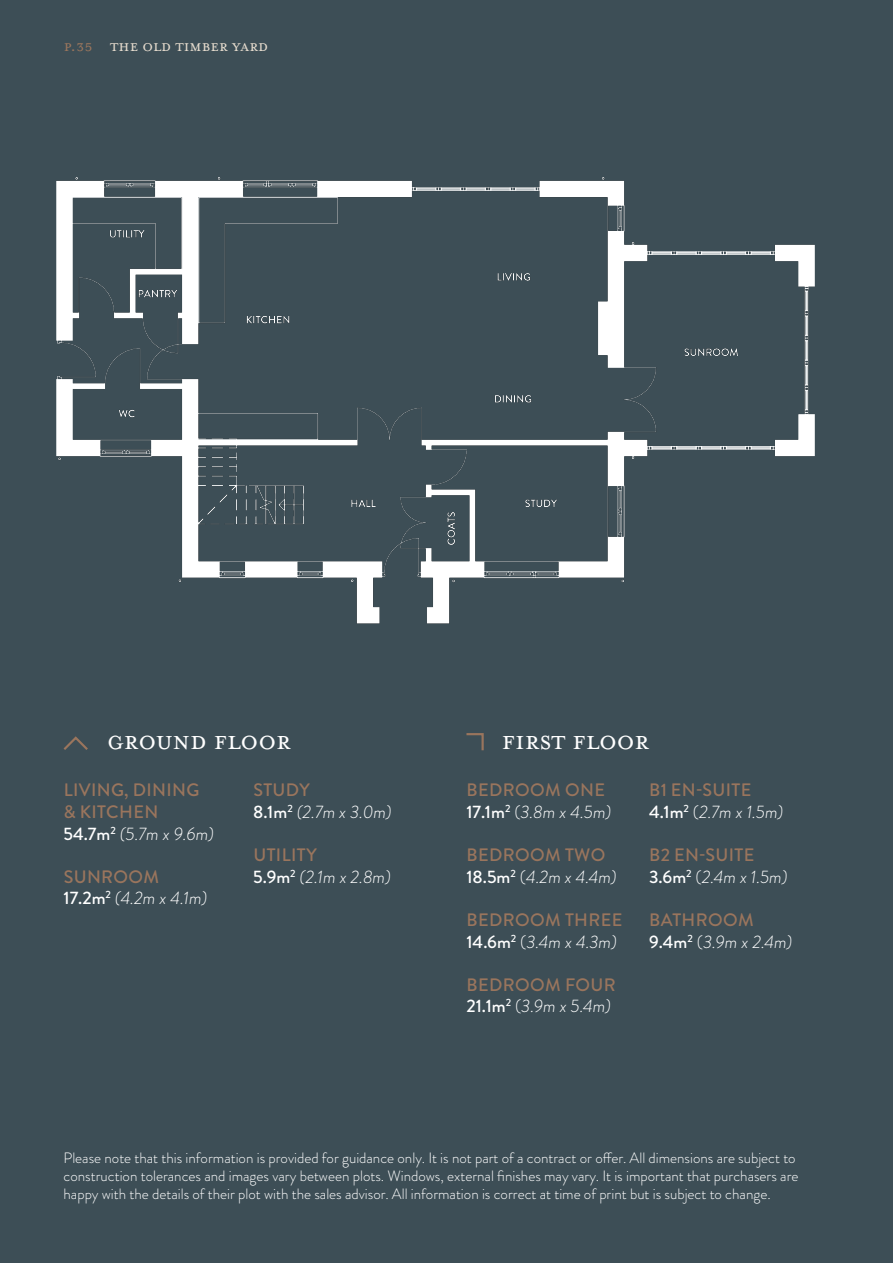
<style>
.page{position:relative;width:893px;height:1263px;background:#3d4e56}
.page>*{position:absolute;margin:0;border:0;box-sizing:border-box;transform-origin:0 0}
.t1{font:30px "Mrs Eaves All Small Caps OT";color:#fff}
.t2{font:italic 300 18px "Brandon Grotesque";color:#fff}
.t3{font:500 18px/21.6px "Brandon Grotesque";letter-spacing:.02em;color:#9a755d}
.t4{font:18px "Mrs Eaves All Small Caps OT";color:#e6dcce}
.t5{font:300 15px/18px "Brandon Grotesque";color:#fff}
.s1{color:#9b765d}
.s2{font-weight:500;font-style:normal}
.s3{font-style:normal}
</style>
<div class="page">
<svg style="left:63px;top:736px;width:25px;height:14px"></svg>
<svg style="left:466px;top:733px;width:18px;height:18px"></svg>
<img style="left:57px;top:178px;width:757px;height:446px">
<p class="t4" style="left:64px;top:39px;width:206px"><span class="s1">P.35</span> THE OLD TIMBER YARD</p>
<p class="t1" style="left:107px;top:728px;width:185px">GROUND FLOOR</p>
<p class="t1" style="left:502px;top:728px;width:149px">FIRST FLOOR</p>
<p class="t3" style="left:64px;top:780px;width:138px">LIVING, DINING &amp; KITCHEN</p>
<p class="t2" style="left:64px;top:821px;width:152px"><span class="s2">54.7m</span><sup>2</sup> (5.7m x 9.6m)</p>
<p class="t3" style="left:64px;top:866px;width:97px">SUNROOM</p>
<p class="t2" style="left:64px;top:886px;width:145px"><span class="s2">17.2m</span><sup>2</sup> (4.2m x 4.1m)</p>
<p class="t3" style="left:253px;top:780px;width:58px">STUDY</p>
<p class="t2" style="left:253px;top:799px;width:140px"><span class="s2">8.1m</span><sup>2</sup> (2.7m x 3.0m)</p>
<p class="t3" style="left:253px;top:844px;width:65px">UTILITY</p>
<p class="t2" style="left:253px;top:864px;width:139px"><span class="s2">5.9m</span><sup>2</sup> (2.1m x 2.8m)</p>
<p class="t3" style="left:467px;top:780px;width:140px">BEDROOM ONE</p>
<p class="t2" style="left:466px;top:799px;width:146px"><span class="s2">17.1m</span><sup>2</sup> <span class="s3">(</span>3.8m x 4.5m)</p>
<p class="t3" style="left:467px;top:844px;width:140px">BEDROOM TWO</p>
<p class="t2" style="left:466px;top:864px;width:152px"><span class="s2">18.5m</span><sup>2</sup> <span class="s3">(</span>4.2m x 4.4m)</p>
<p class="t3" style="left:467px;top:909px;width:157px">BEDROOM THREE</p>
<p class="t2" style="left:466px;top:929px;width:152px"><span class="s2">14.6m</span><sup>2</sup> <span class="s3">(</span>3.4m x 4.3m)</p>
<p class="t3" style="left:467px;top:974px;width:151px">BEDROOM FOUR</p>
<p class="t2" style="left:466px;top:994px;width:146px"><span class="s2">21.1m</span><sup>2</sup> <span class="s3">(</span>3.9m x 5.4m)</p>
<p class="t3" style="left:649px;top:780px;width:104px">B1 EN-SUITE</p>
<p class="t2" style="left:649px;top:799px;width:136px"><span class="s2">4.1m</span><sup>2</sup> <span class="s3">(</span>2.7m x 1.5m)</p>
<p class="t3" style="left:649px;top:844px;width:107px">B2 EN-SUITE</p>
<p class="t2" style="left:649px;top:864px;width:140px"><span class="s2">3.6m</span><sup>2</sup> <span class="s3">(</span>2.4m x 1.5m)</p>
<p class="t3" style="left:649px;top:909px;width:106px">BATHROOM</p>
<p class="t2" style="left:649px;top:929px;width:145px"><span class="s2">9.4m</span><sup>2</sup> <span class="s3">(</span>3.9m x 2.4m)</p>
<p class="t5" style="left:64px;top:1149px;width:736px">Please note that this information is provided for guidance only. It is not part of a contract or offer. All dimensions are subject to construction tolerances and images vary between plots. Windows, external finishes may vary. It is important that purchasers are happy with the details of their plot with the sales advisor. All information is correct at time of print but is subject to change.</p>
</div>
